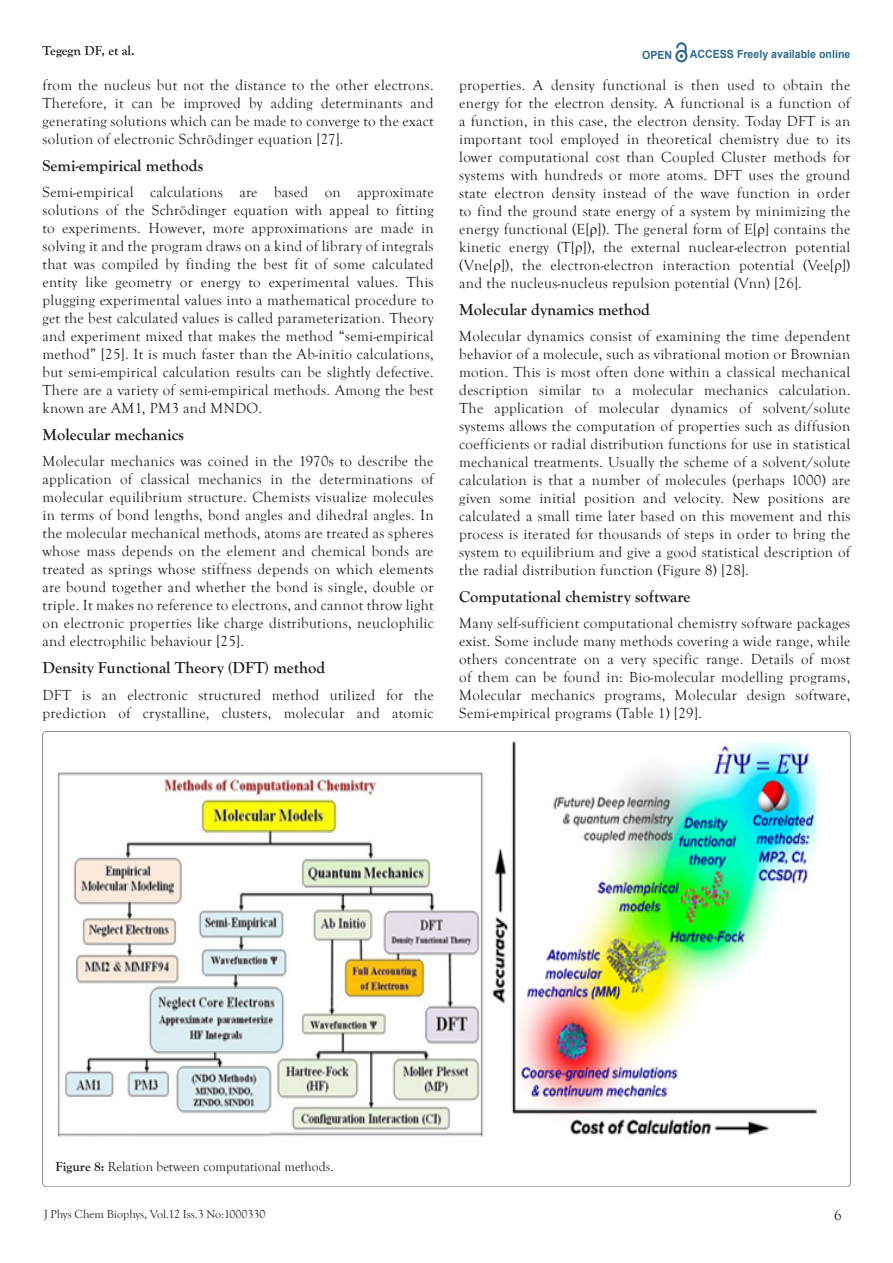
<style>
.page{position:relative;width:893px;height:1263px;background:#fff}
.page>*{position:absolute;margin:0;border:0;box-sizing:border-box;transform-origin:0 0}
.Body_Text_First_Inde{font:700 16.5px "Goudy Old Style T";color:#231f20}
.Body_Text_First_Inde-2{font:15px/18px "Goudy Old Style T";letter-spacing:.02em;color:#231f20;text-align:justify}
.t1{font:13.5px "Goudy Old Style T";color:#231f20}
.t2{font:700 13.5px "Goudy Old Style T";color:#231f20}
.t3{font:12px "Goudy Old Style T";color:#231f20}
.t4{font:700 11.25px "Arial";color:#2d6a8e;scale:.94 1}
.s1{font-family:"Times New Roman"}
.s2{font-weight:700}
</style>
<div class="page">
<svg style="left:675px;top:43px;width:12px;height:19px"></svg>
<img style="left:57px;top:741px;width:760px;height:396px">
<p class="t2" style="left:43px;top:43px;width:94px">Tegegn DF, et al.</p>
<p class="t4" style="left:642px;top:47px;width:34px">OPEN</p>
<p class="t4" style="left:690px;top:46px;width:172px">ACCESS Freely available online</p>
<p class="Body_Text_First_Inde-2" style="left:43px;top:77px;width:393px">from the nucleus but not the distance to the other electrons.<br>Therefore, it can be improved by adding determinants and generating solutions which can be made to converge to the exact solution of electronic Schrödinger equation [27].</p>
<p class="Body_Text_First_Inde" style="left:43px;top:156px;width:162px">Semi-empirical methods</p>
<p class="Body_Text_First_Inde-2" style="left:43px;top:184px;width:393px">Semi-empirical calculations are based on approximate solutions of the Schrödinger equation with appeal to fitting to experiments. However, more approximations are made in solving it and the program draws on a kind of library of integrals that was compiled by finding the best fit of some calculated entity like geometry or energy to experimental values. This plugging experimental values into a mathematical procedure to get the best calculated values is called parameterization. Theory and experiment mixed that makes the method “semi-empirical method” [25]. It is much faster than the Ab-initio calculations, but semi-empirical calculation results can be slightly defective.<br>There are a variety of semi-empirical methods. Among the best known are AM1, PM3 and MNDO.</p>
<p class="Body_Text_First_Inde" style="left:43px;top:425px;width:143px">Molecular mechanics</p>
<p class="Body_Text_First_Inde-2" style="left:43px;top:453px;width:393px">Molecular mechanics was coined in the 1970s to describe the application of classical mechanics in the determinations of molecular equilibrium structure. Chemists visualize molecules in terms of bond lengths, bond angles and dihedral angles. In the molecular mechanical methods, atoms are treated as spheres whose mass depends on the element and chemical bonds are treated as springs whose stiffness depends on which elements are bound together and whether the bond is single, double or triple. It makes no reference to electrons, and cannot throw light on electronic properties like charge distributions, neuclophilic and electrophilic behaviour [25].</p>
<p class="Body_Text_First_Inde" style="left:43px;top:658px;width:284px">Density Functional Theory (DFT) method</p>
<p class="Body_Text_First_Inde-2" style="left:43px;top:686px;width:393px">DFT is an electronic structured method utilized for the prediction of crystalline, clusters, molecular and atomic</p>
<p class="Body_Text_First_Inde-2" style="left:459px;top:77px;width:393px">properties. A density functional is then used to obtain the energy for the electron density. A functional is a function of a function, in this case, the electron density. Today DFT is an important tool employed in theoretical chemistry due to its lower computational cost than Coupled Cluster methods for systems with hundreds or more atoms. DFT uses the ground state electron density instead of the wave function in order to find the ground state energy of a system by minimizing the energy functional (E[<span class="s1">ρ</span>]). The general form of E[<span class="s1">ρ</span>] contains the kinetic energy (T[<span class="s1">ρ</span>]), the external nuclear-electron potential (Vne[<span class="s1">ρ</span>]), the electron-electron interaction potential (Vee[<span class="s1">ρ</span>]) and the nucleus-nucleus repulsion potential (Vnn) [26].</p>
<p class="Body_Text_First_Inde" style="left:459px;top:300px;width:192px">Molecular dynamics method</p>
<p class="Body_Text_First_Inde-2" style="left:459px;top:328px;width:393px">Molecular dynamics consist of examining the time dependent behavior of a molecule, such as vibrational motion or Brownian motion. This is most often done within a classical mechanical description similar to a molecular mechanics calculation.<br>The application of molecular dynamics of solvent/solute systems allows the computation of properties such as diffusion coefficients or radial distribution functions for use in statistical mechanical treatments. Usually the scheme of a solvent/solute calculation is that a number of molecules (perhaps 1000) are given some initial position and velocity. New positions are calculated a small time later based on this movement and this process is iterated for thousands of steps in order to bring the system to equilibrium and give a good statistical description of the radial distribution function (Figure 8) [28].</p>
<p class="Body_Text_First_Inde" style="left:459px;top:587px;width:233px">Computational chemistry software</p>
<p class="Body_Text_First_Inde-2" style="left:459px;top:615px;width:393px">Many self-sufficient computational chemistry software packages exist. Some include many methods covering a wide range, while others concentrate on a very specific range. Details of most of them can be found in: Bio-molecular modelling programs, Molecular mechanics programs, Molecular design software, Semi-empirical programs (Table 1) [29].</p>
<p class="t1" style="left:56px;top:1159px;width:280px"><span class="s2">Figure 8:</span> Relation between computational methods.</p>
<p class="t3" style="left:44px;top:1207px;width:223px">J Phys Chem Biophys, Vol.12 Iss.3 No:1000330</p>
<p class="Body_Text_First_Inde-2" style="left:834px;top:1207px;width:9px">6</p>
</div>
